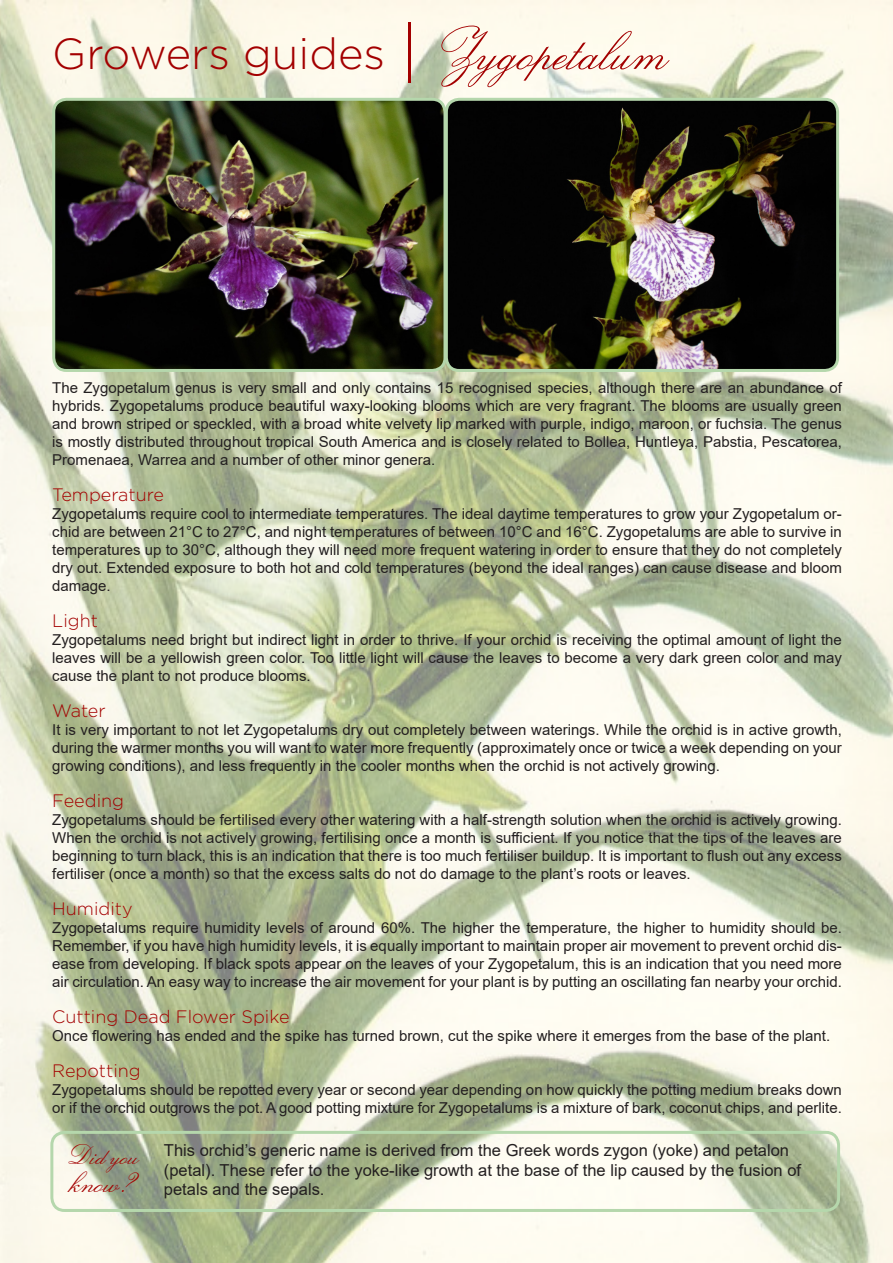
<style>
.page{position:relative;width:893px;height:1263px;background:#fff}
.page>*{position:absolute;margin:0;border:0;box-sizing:border-box;transform-origin:0 0}
.t1{font:300 43.5px "Gotham";color:#a30000}
.t2{font:33px "Lucia BT";color:#a30000}
.t3{font:28.5px "Lucia BT";color:#a30000}
.t4{font:300 18px "Gotham";color:#a30000}
.t5{font:16.5px/19.8px "Arial";color:#231f20}
.t6{font:15px/18px "Arial";color:#231f20;text-align:justify}
.s1{font-family:"Lucia BT";font-weight:400;font-size:60px}
</style>
<div class="page">
<img style="left:0;top:0;width:893px;height:1263px">
<img style="left:54px;top:99px;width:784px;height:271px">
<div style="left:52px;top:98px;width:394px;height:274px;border:3px solid #b5d7ac;border-radius:13px"></div>
<img style="left:446px;top:99px;width:392px;height:271px;border-radius:13px">
<div style="left:445px;top:98px;width:394px;height:274px;border:3px solid #b5d7ac;border-radius:13px"></div>
<div style="left:50px;top:1131px;width:790px;height:81px;border:3px solid #b5d7ac;border-radius:13px"></div>
<p class="t1" style="left:52px;top:26px;width:618px">Growers guides <span class="s1">| Zygopetalum</span></p>
<p class="t6" style="left:52px;top:378px;width:791px">The Zygopetalum genus is very small and only contains 15 recognised species, although there are an abundance of hybrids. Zygopetalums produce beautiful waxy-looking blooms which are very fragrant. The blooms are usually green and brown striped or speckled, with a broad white velvety lip marked with purple, indigo, maroon, or fuchsia. The genus is mostly distributed throughout tropical South America and is closely related to Bollea, Huntleya, Pabstia, Pescatorea, Promenaea, Warrea and a number of other minor genera.</p>
<p class="t4" style="left:52px;top:483px;width:113px">Temperature</p>
<p class="t6" style="left:52px;top:504px;width:791px">Zygopetalums require cool to intermediate temperatures. The ideal daytime temperatures to grow your Zygopetalum or&shy;chid are between 21°C to 27°C, and night temperatures of between 10°C and 16°C. Zygopetalums are able to survive in temperatures up to 30°C, although they will need more frequent watering in order to ensure that they do not completely dry out. Extended exposure to both hot and cold temperatures (beyond the ideal ranges) can cause disease and bloom damage.</p>
<p class="t4" style="left:52px;top:609px;width:47px">Light</p>
<p class="t6" style="left:52px;top:630px;width:791px">Zygopetalums need bright but indirect light in order to thrive. If your orchid is receiving the optimal amount of light the leaves will be a yellowish green color. Too little light will cause the leaves to become a very dark green color and may cause the plant to not produce blooms.</p>
<p class="t4" style="left:52px;top:699px;width:55px">Water</p>
<p class="t6" style="left:52px;top:720px;width:791px">It is very important to not let Zygopetalums dry out completely between waterings. While the orchid is in active growth, during the warmer months you will want to water more frequently (approximately once or twice a week depending on your growing conditions), and less frequently in the cooler months when the orchid is not actively growing.</p>
<p class="t4" style="left:52px;top:789px;width:73px">Feeding</p>
<p class="t6" style="left:52px;top:810px;width:791px">Zygopetalums should be fertilised every other watering with a half-strength solution when the orchid is actively growing.<br>When the orchid is not actively growing, fertilising once a month is sufficient. If you notice that the tips of the leaves are beginning to turn black, this is an indication that there is too much fertiliser buildup. It is important to flush out any excess fertiliser (once a month) so that the excess salts do not do damage to the plant’s roots or leaves.</p>
<p class="t4" style="left:52px;top:897px;width:82px">Humidity</p>
<p class="t6" style="left:52px;top:918px;width:791px">Zygopetalums require humidity levels of around 60%. The higher the temperature, the higher to humidity should be.<br>Remember, if you have high humidity levels, it is equally important to maintain proper air movement to prevent orchid dis&shy;ease from developing. If black spots appear on the leaves of your Zygopetalum, this is an indication that you need more air circulation. An easy way to increase the air movement for your plant is by putting an oscillating fan nearby your orchid.</p>
<p class="t4" style="left:52px;top:1005px;width:239px">Cutting Dead Flower Spike</p>
<p class="t6" style="left:52px;top:1026px;width:779px">Once flowering has ended and the spike has turned brown, cut the spike where it emerges from the base of the plant.</p>
<p class="t4" style="left:52px;top:1059px;width:90px">Repotting</p>
<p class="t6" style="left:52px;top:1080px;width:791px">Zygopetalums should be repotted every year or second year depending on how quickly the potting medium breaks down or if the orchid outgrows the pot. A good potting mixture for Zygopetalums is a mixture of bark, coconut chips, and perlite.</p>
<p class="t5" style="left:164px;top:1140px;width:639px">This orchid’s generic name is derived from the Greek words zygon (yoke) and petalon (petal). These refer to the yoke-like growth at the base of the lip caused by the fusion of petals and the sepals.</p>
<p class="t3" style="left:67px;top:1139px;width:74px">Did you</p>
<p class="t2" style="left:71px;top:1163px;width:66px">know?</p>
</div>
